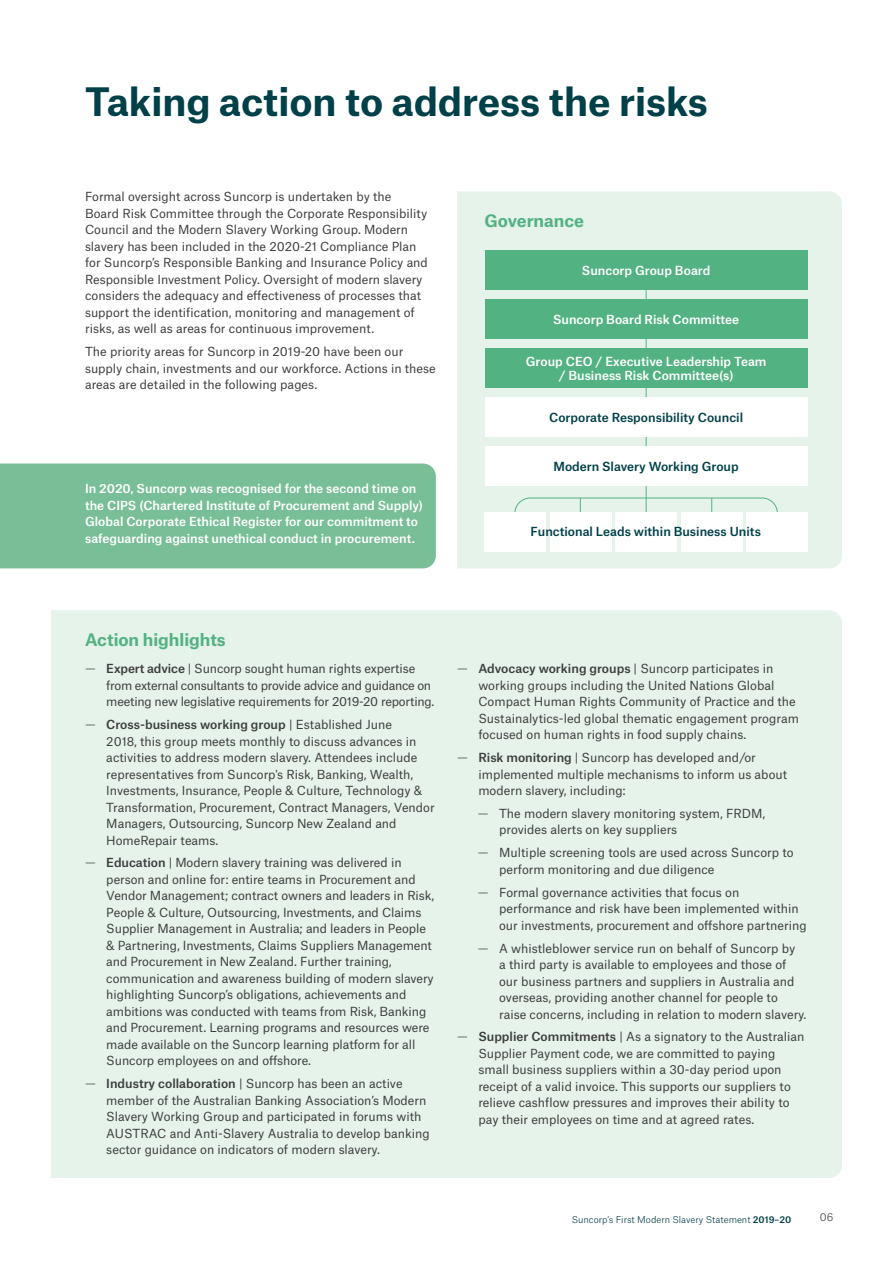
<style>
.page{position:relative;width:893px;height:1263px;background:#fff}
.page>*{position:absolute;margin:0;border:0;box-sizing:border-box;transform-origin:0 0}
.t1{font:700 37.5px "Atlas Grotesk";color:#004049}
.t2{font:700 16.5px "Atlas Grotesk";color:#53b282}
.t3{font:12px/16.5px "Atlas Grotesk";color:#3e3e3f}
.t4{font:500 12px/16.5px "Atlas Grotesk";color:#fff;text-align:center}
.t5{font:12px/16.5px "Atlas Grotesk";letter-spacing:-.02em;color:#3e3e3f}
.t6{font:500 12px "Atlas Grotesk";color:#004049}
.t7{font:300 10.5px "Atlas Grotesk";color:#3e3e3f}
.t8{font:300 9px "Atlas Grotesk";color:#004049}
.s1{font-weight:300}
.s2{font-weight:500}
</style>
<div class="page">
<div style="left:0;top:463px;width:436px;height:105px;background:#78be96"></div>
<div style="left:51px;top:610px;width:791px;height:568px;background:#e5f3eb"></div>
<div style="left:457px;top:191px;width:385px;height:377px;background:#e5f3eb"></div>
<hr style="left:646px;top:270px;width:1px;height:258px;background:#53b282">
<svg style="left:514px;top:497px;width:264px;height:40px;background:#daeee3"></svg>
<div style="left:485px;top:250px;width:322px;height:40px;background:#53b282"></div>
<div style="left:485px;top:348px;width:322px;height:40px;background:#53b282"></div>
<div style="left:485px;top:397px;width:322px;height:40px;background:#fff"></div>
<div style="left:485px;top:446px;width:322px;height:40px;background:#fff"></div>
<div style="left:485px;top:299px;width:322px;height:40px;background:#53b282"></div>
<div style="left:484px;top:512px;width:62px;height:39px;background:#fff"></div>
<div style="left:550px;top:512px;width:61px;height:39px;background:#fff"></div>
<div style="left:616px;top:512px;width:61px;height:39px;background:#fff"></div>
<div style="left:681px;top:512px;width:61px;height:39px;background:#fff"></div>
<div style="left:747px;top:512px;width:61px;height:39px;background:#fff"></div>
<h1 class="t1" style="left:85px;top:70px;width:624px">Taking action to address the risks</h1>
<p class="t3" style="left:85px;top:187px;width:344px">Formal oversight across Suncorp is undertaken by the Board Risk Committee through the Corporate Responsibility Council and the Modern Slavery Working Group. Modern slavery has been included in the 2020-21 Compliance Plan for Suncorp’s Responsible Banking and Insurance Policy and Responsible Investment Policy. Oversight of modern slavery considers the adequacy and effectiveness of processes that support the identification, monitoring and management of risks, as well as areas for continuous improvement.</p>
<p class="t3" style="left:85px;top:342px;width:352px">The priority areas for Suncorp in 2019-20 have been our supply chain, investments and our workforce. Actions in these areas are detailed in the following pages.</p>
<p class="t4" style="left:85px;top:479px;width:339px;text-align:left">In 2020, Suncorp was recognised for the second time on the CIPS (Chartered Institute of Procurement and Supply)<br>Global Corporate Ethical Register for our commitment to safeguarding against unethical conduct in procurement.</p>
<h2 class="t2" style="left:484px;top:208px;width:101px">Governance</h2>
<p class="t4" style="left:582px;top:261px;width:130px">Suncorp Group Board</p>
<p class="t4" style="left:553px;top:310px;width:188px">Suncorp Board Risk Committee</p>
<p class="t4" style="left:526px;top:353px;width:242px;line-height:14.5px">Group CEO / Executive Leadership Team / Business Risk Committee(s)</p>
<p class="t6" style="left:549px;top:408px;width:196px">Corporate Responsibility Council</p>
<p class="t6" style="left:553px;top:457px;width:187px">Modern Slavery Working Group</p>
<p class="t6" style="left:531px;top:522px;width:232px">Functional Leads within Business Units</p>
<h2 class="t2" style="left:85px;top:626px;width:142px">Action highlights</h2>
<p class="t5" style="left:106px;top:659px;width:330px;text-indent:-21px"><span class="s1">—</span> <span class="s2">Expert advice</span> | Suncorp sought human rights expertise from external consultants to provide advice and guidance on meeting new legislative requirements for 2019-20 reporting.</p>
<p class="t3" style="left:106px;top:715px;width:330px;text-indent:-21px"><span class="s1">—</span> <span class="s2">Cross-business working group</span> | Established June<br>2018, this group meets monthly to discuss advances in activities to address modern slavery. Attendees include representatives from Suncorp's Risk, Banking, Wealth, Investments, Insurance, People &amp; Culture, Technology &amp; Transformation, Procurement, Contract Managers, Vendor Managers, Outsourcing, Suncorp New Zealand and HomeRepair teams.</p>
<p class="t3" style="left:106px;top:853px;width:329px;text-indent:-21px"><span class="s1">—</span> <span class="s2">Education</span> | Modern slavery training was delivered in person and online for: entire teams in Procurement and Vendor Management; contract owners and leaders in Risk, People &amp; Culture, Outsourcing, Investments, and Claims Supplier Management in Australia; and leaders in People &amp; Partnering, Investments, Claims Suppliers Management and Procurement in New Zealand. Further training, communication and awareness building of modern slavery highlighting Suncorp’s obligations, achievements and ambitions was conducted with teams from Risk, Banking and Procurement. Learning programs and resources were made available on the Suncorp learning platform for all Suncorp employees on and offshore.</p>
<p class="t3" style="left:106px;top:1074px;width:325px;text-indent:-21px"><span class="s1">—</span> <span class="s2">Industry collaboration</span> | Suncorp has been an active member of the Australian Banking Association’s Modern Slavery Working Group and participated in forums with AUSTRAC and Anti-Slavery Australia to develop banking sector guidance on indicators of modern slavery.</p>
<p class="t3" style="left:478px;top:659px;width:322px;text-indent:-21px"><span class="s1">—</span> <span class="s2">Advocacy working groups</span> | Suncorp participates in working groups including the United Nations Global Compact Human Rights Community of Practice and the Sustainalytics-led global thematic engagement program focused on human rights in food supply chains.</p>
<p class="t3" style="left:478px;top:748px;width:310px;text-indent:-21px"><span class="s1">—</span> <span class="s2">Risk monitoring</span> | Suncorp has developed and/or implemented multiple mechanisms to inform us about modern slavery, including:</p>
<p class="t3" style="left:499px;top:804px;width:268px;text-indent:-21px"><span class="s1">—</span> The modern slavery monitoring system, FRDM, provides alerts on key suppliers</p>
<p class="t3" style="left:499px;top:843px;width:296px;text-indent:-21px"><span class="s1">—</span> Multiple screening tools are used across Suncorp to perform monitoring and due diligence</p>
<p class="t3" style="left:499px;top:882px;width:309px;text-indent:-21px"><span class="s1">—</span> Formal governance activities that focus on performance and risk have been implemented within our investments, procurement and offshore partnering</p>
<p class="t3" style="left:499px;top:938px;width:309px;text-indent:-21px"><span class="s1">—</span> A whistleblower service run on behalf of Suncorp by<br>a third party is available to employees and those of our business partners and suppliers in Australia and overseas, providing another channel for people to raise concerns, including in relation to modern slavery.</p>
<p class="t3" style="left:478px;top:1027px;width:328px;text-indent:-21px"><span class="s1">—</span> <span class="s2">Supplier Commitments</span> | As a signatory to the Australian Supplier Payment code, we are committed to paying small business suppliers within a 30-day period upon receipt of a valid invoice. This supports our suppliers to relieve cashflow pressures and improves their ability to pay their employees on time and at agreed rates.</p>
<p class="t8" style="left:572px;top:1212px;width:221px">Suncorp’s First Modern Slavery Statement <span class="s2">2019–20</span></p>
<p class="t7" style="left:820px;top:1208px;width:15px">06</p>
</div>
